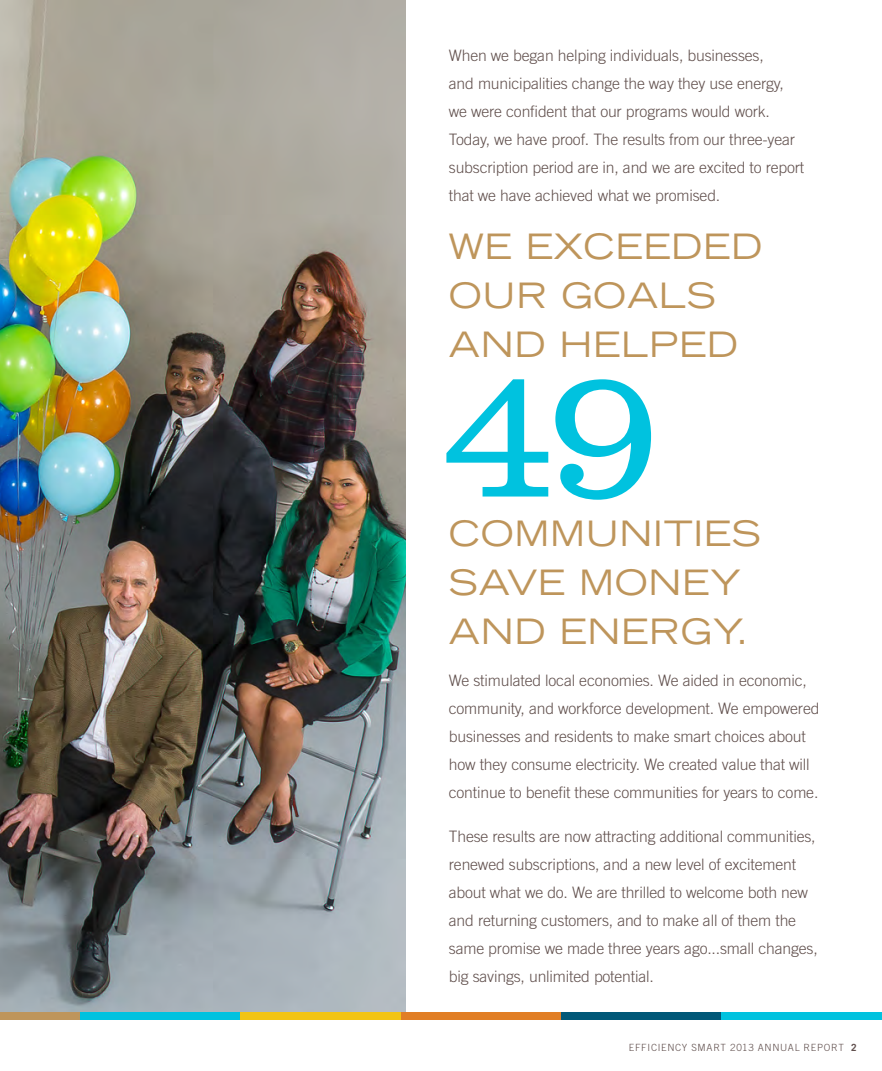
<style>
.page{position:relative;width:882px;height:1071px;background:#fff}
.page>*{position:absolute;margin:0;border:0;box-sizing:border-box;transform-origin:0 0}
.t1{font:300 187.25px "Clarendon BT";color:#00c2df}
.Paragraph_Style_2{font:expanded 35px/49px "Trade Gothic LH";letter-spacing:.02em;color:#be955b}
.Paragraph_Style_2-2{font:300 15.75px/28px "Trade Gothic";letter-spacing:-.01em;color:#61504d}
.Header_Caps{font:300 9.97px "Trade Gothic";letter-spacing:.07em;color:#61504e}
.s1{font-weight:700}
</style>
<div class="page">
<img style="left:0;top:0;width:406px;height:1012px">
<div style="left:0;top:1012px;width:80px;height:8px;background:#be955b"></div>
<div style="left:80px;top:1012px;width:161px;height:8px;background:#00c2df"></div>
<div style="left:241px;top:1012px;width:160px;height:8px;background:#f2c414"></div>
<div style="left:401px;top:1012px;width:160px;height:8px;background:#e17e25"></div>
<div style="left:561px;top:1012px;width:161px;height:8px;background:#015878"></div>
<div style="left:722px;top:1012px;width:160px;height:8px;background:#00c2df"></div>
<p class="Paragraph_Style_2-2" style="left:449px;top:42px;width:316px">When we began helping individuals, businesses,</p>
<p class="Paragraph_Style_2-2" style="left:449px;top:70px;width:337px">and municipalities change the way they use energy,</p>
<p class="Paragraph_Style_2-2" style="left:449px;top:98px;width:357px">we were confident that our programs would work.<br>Today, we have proof. The results from our three-year subscription period are in, and we are excited to report that we have achieved what we promised.</p>
<p class="Paragraph_Style_2" style="left:449px;top:221px;width:315px">WE EXCEEDED<br>OUR GOALS</p>
<p class="Paragraph_Style_2" style="left:449px;top:319px;width:291px">AND HELPED</p>
<p class="t1" style="left:441px;top:319px;width:222px">49</p>
<p class="Paragraph_Style_2" style="left:449px;top:508px;width:314px">COMMUNITIES</p>
<p class="Paragraph_Style_2" style="left:449px;top:557px;width:301px">SAVE MONEY<br>AND ENERGY.</p>
<p class="Paragraph_Style_2-2" style="left:449px;top:667px;width:372px">We stimulated local economies. We aided in economic, community, and workforce development. We empowered businesses and residents to make smart choices about how they consume electricity. We created value that will continue to benefit these communities for years to come.</p>
<p class="Paragraph_Style_2-2" style="left:449px;top:822px;width:370px">These results are now attracting additional communities, renewed subscriptions, and a new level of excitement about what we do. We are thrilled to welcome both new and returning customers, and to make all of them the same promise we made three years ago...small changes, big savings, unlimited potential.</p>
<p class="Header_Caps" style="left:629px;top:1042px;width:229px">EFFICIENCY SMART 2013 ANNUAL REPORT <span class="s1">2</span></p>
</div>
